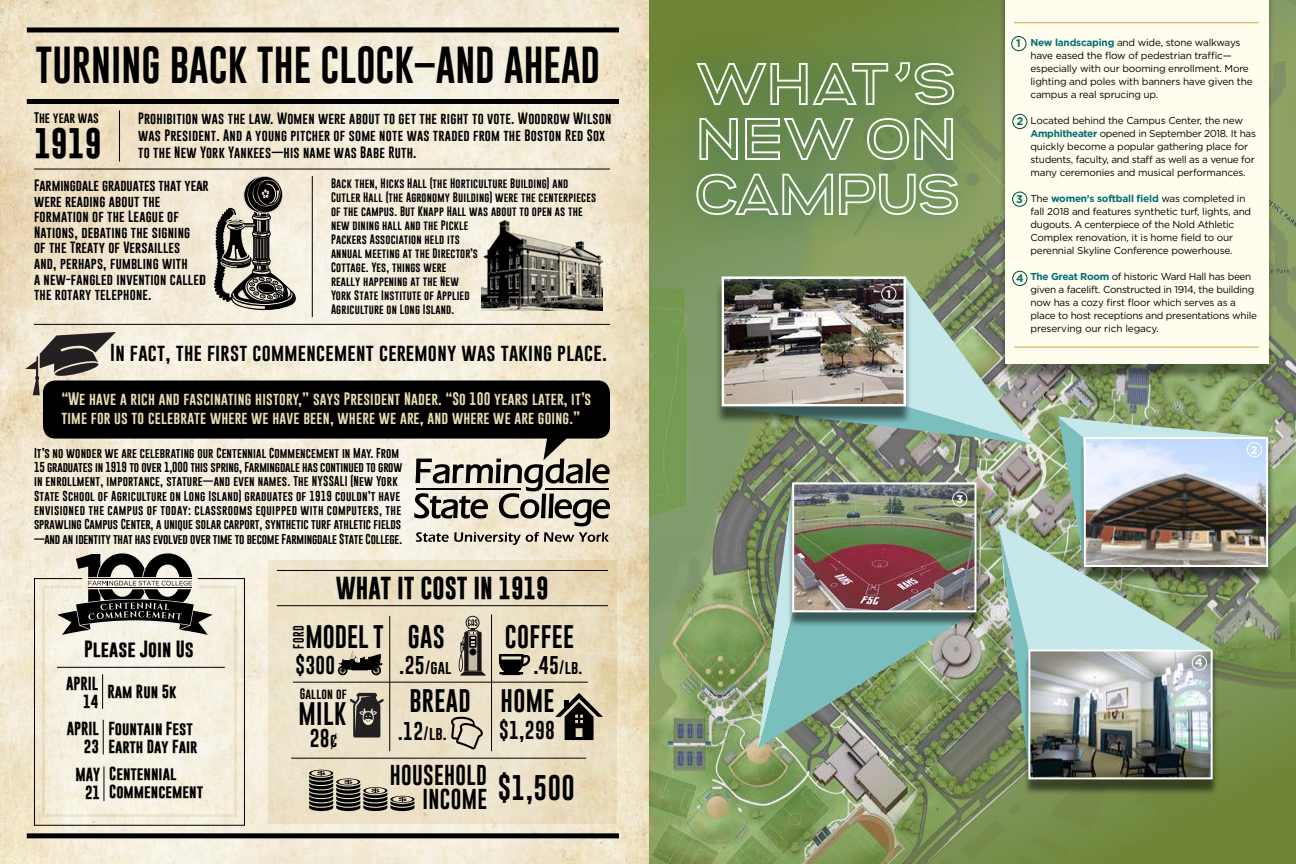
<style>
.page{position:relative;width:1296px;height:864px;background:#fff}
.page>*{position:absolute;margin:0;border:0;box-sizing:border-box;transform-origin:0 0}
.t1{font:60px/55px "Altero";letter-spacing:-.04em;color:#fff}
.t2{font:59px "Altero";letter-spacing:-.06em;color:#fff}
.t3{font:38px "Gobold";color:#000}
.t4{font:700 30.9px "Gobold";color:#000}
.t5{font:23.8px "Gobold";letter-spacing:.015em;color:#000}
.t6{font:700 23px "Gobold";color:#000}
.t7{font:21px/24px "Gobold";letter-spacing:.015em;color:#000}
.t8{font:18.8px "Gobold";letter-spacing:.015em;color:#000}
.t9{font:18px "Gobold";letter-spacing:.015em;color:#000}
.t10{font:700 17px "Gobold";color:#000}
.t11{font:14.2px "Gobold";letter-spacing:.015em;color:#000}
.t12{font:700 13.7px/17.9px "Gobold";color:#000;text-align:right}
.t13{font:13.2px/19.3px "Gobold";letter-spacing:.015em;color:#e7dcb3}
.t14{font:12px/15.6px "Gobold";letter-spacing:.015em;color:#000}
.t15{font:11.2px "Gobold";color:#000}
.t16{font:11px "Gobold";letter-spacing:.015em;color:#000}
.t17{font:700 11px "Gotham";color:#fff}
.t18{font:700 11px "Gotham";color:#007072}
.t19{font:10.5px/14.3px "Gobold";letter-spacing:.01em;color:#000}
.t20{font:10px/13px "Gotham";letter-spacing:-.02em;color:#000}
.t21{font:10px/14px "Gobold";letter-spacing:.015em;color:#000}
.s1{font-size:14.2px}
.s2{font-size:18.8px}
.s3{font-weight:700;color:#007072}
</style>
<div class="page">
<img style="left:0;top:0;width:1296px;height:864px">
<svg style="left:650px;top:0;width:646px;height:374px"></svg>
<div style="left:1000px;top:0;width:274px;height:379px;background:#000;opacity:.38"></div>
<div style="left:1005px;top:0;width:264px;height:364px;background:#fffdee"></div>
<img style="left:641px;top:543px;width:655px;height:321px">
<div style="left:715px;top:282px;width:197px;height:143px;background:#000;opacity:.53"></div>
<div style="left:1079px;top:442px;width:195px;height:141px;background:#000;opacity:.53"></div>
<div style="left:1012px;top:36px;width:14px;height:15px;border:1px solid #00483a;border-radius:50%"></div>
<div style="left:1013px;top:114px;width:14px;height:15px;border:1px solid #00483a;border-radius:50%"></div>
<div style="left:1013px;top:192px;width:14px;height:14px;border:1px solid #00483a;border-radius:50%"></div>
<div style="left:1013px;top:271px;width:14px;height:15px;border:1px solid #00483a;border-radius:50%"></div>
<div style="left:1024px;top:654px;width:195px;height:141px;background:#000;opacity:.53"></div>
<img style="left:722px;top:276px;width:547px;height:503px">
<div style="left:787px;top:487px;width:195px;height:141px;background:#000;opacity:.53"></div>
<img style="left:795px;top:485px;width:178px;height:124px">
<div style="left:792px;top:482px;width:184px;height:130px;border:2px solid #fff"></div>
<div style="left:953px;top:492px;width:14px;height:14px;border:1px solid #fff;border-radius:50%"></div>
<hr style="left:1014px;top:22px;width:245px;height:1px;background:#cea93e">
<hr style="left:1014px;top:347px;width:245px;height:1px;background:#cea93e">
<div style="left:664px;top:29px;width:327px;height:219px;background:#006258;opacity:.75"></div>
<div style="left:867px;top:34px;width:72px;height:76px;background:#6c894b"></div>
<svg style="left:895px;top:62px;width:15px;height:21px"></svg>
<div style="left:27px;top:27px;width:592px;height:5px;background:#000"></div>
<div style="left:27px;top:99px;width:592px;height:5px;background:#000"></div>
<hr style="left:119px;top:110px;width:1px;height:52px;background:#000">
<hr style="left:34px;top:169px;width:576px;height:1px;background:#000">
<hr style="left:312px;top:176px;width:1px;height:141px;background:#000">
<hr style="left:34px;top:324px;width:576px;height:1px;background:#000">
<svg style="left:43px;top:380px;width:567px;height:80px;fill:#000"></svg>
<svg style="left:33px;top:578px;width:212px;height:248px"></svg>
<svg style="left:269px;top:560px;width:348px;height:264px;fill:#ece1c6"></svg>
<div style="left:27px;top:833px;width:592px;height:5px;background:#000"></div>
<svg style="left:414px;top:459px;width:196px;height:67px"></svg>
<hr style="left:416px;top:488px;width:105px;height:2px;background:#000">
<hr style="left:546px;top:488px;width:63px;height:2px;background:#000">
<svg style="left:416px;top:532px;width:193px;height:13px"></svg>
<svg style="left:214px;top:176px;width:82px;height:134px"></svg>
<hr style="left:277px;top:570px;width:331px;height:1px;background:#000">
<hr style="left:293px;top:682px;width:295px;height:1px;background:#000">
<hr style="left:389px;top:616px;width:1px;height:135px;background:#000">
<hr style="left:491px;top:614px;width:1px;height:137px;background:#000">
<hr style="left:291px;top:758px;width:295px;height:1px;background:#000">
<hr style="left:277px;top:605px;width:331px;height:1px;background:#000">
<svg style="left:499px;top:654px;width:32px;height:21px"></svg>
<svg style="left:338px;top:651px;width:45px;height:24px"></svg>
<div style="left:466px;top:616px;width:13px;height:14px;border:1px solid #1a171c;border-radius:50%"></div>
<svg style="left:459px;top:619px;width:27px;height:57px"></svg>
<svg style="left:451px;top:717px;width:32px;height:33px"></svg>
<svg style="left:309px;top:770px;width:105px;height:41px"></svg>
<svg style="left:350px;top:693px;width:34px;height:45px"></svg>
<svg style="left:555px;top:693px;width:48px;height:47px"></svg>
<img style="left:482px;top:217px;width:121px;height:94px">
<svg style="left:25px;top:332px;width:91px;height:63px"></svg>
<svg style="left:40px;top:584px;width:199px;height:234px"></svg>
<svg style="left:58px;top:553px;width:155px;height:82px"></svg>
<h3 class="t3" style="left:35px;top:41px;width:566px">TURNING BACK THE CLOCK–AND AHEAD</h3>
<p class="t14" style="left:138px;top:110px;width:475px;line-height:17px">Prohibition was the law. Women were about to get the right to vote. Woodrow Wilson was President. And a young pitcher of some note was traded from the Boston Red Sox to the New York Yankees—his name was Babe Ruth.</p>
<p class="t14" style="left:34px;top:177px;width:176px">Farmingdale graduates that year were reading about the formation of the League of<br>Nations, debating the signing<br>of the Treaty of Versailles<br>and, perhaps, fumbling with<br>a new-fangled invention called the rotary telephone.</p>
<p class="t21" style="left:331px;top:176px;width:267px">Back then, Hicks Hall (the Horticulture Building) and Cutler Hall (the Agronomy Building) were the centerpieces of the campus. But Knapp Hall was about to open as the new dining hall and the Pickle<br>Packers Association held its<br>annual meeting at the Director’s<br>Cottage. Yes, things were<br>really happening at the New<br>York State Institute of Applied<br>Agriculture on Long Island.</p>
<h3 class="t9" style="left:110px;top:341px;width:498px">In fact, the first commencement ceremony was taking place.</h3>
<h3 class="t13" style="left:61px;top:389px;width:531px">“We have a rich and fascinating history,” says President Nader. “So 100 years later, it’s time for us to celebrate where we have been, where we are, and where we are going.”</h3>
<p class="t15" style="left:34px;top:111px;width:66px">The year was</p>
<h3 class="t4" style="left:34px;top:123px;width:69px">1919</h3>
<p class="t19" style="left:34px;top:445px;width:370px">It’s no wonder we are celebrating our Centennial Commencement in May. From 15 graduates in 1919 to over 1,000 this spring, Farmingdale has continued to grow in enrollment, importance, stature—and even names. The NYSSALI (New York State School of Agriculture on Long Island) graduates of 1919 couldn’t have envisioned the campus of today: classrooms equipped with computers, the sprawling Campus Center, a unique solar carport, synthetic turf athletic fields —and an identity that has evolved over time to become Farmingdale State College.</p>
<h3 class="t10" style="left:84px;top:638px;width:111px">Please Join Us</h3>
<h3 class="t12" style="left:66px;top:675px;width:34px">APRIL<br>14</h3>
<h3 class="t12" style="left:67px;top:720px;width:34px">APRIL<br>23</h3>
<h3 class="t12" style="left:75px;top:765px;width:27px">MAY<br>21</h3>
<h3 class="t12" style="left:107px;top:683px;width:71px">Ram Run 5k</h3>
<h3 class="t12" style="left:108px;top:720px;width:91px;text-align:left">Fountain Fest<br>Earth Day Fair</h3>
<h3 class="t12" style="left:109px;top:765px;width:95px;text-align:left">Centennial<br>Commencement</h3>
<h3 class="t6" style="left:336px;top:573px;width:214px">WHAT IT COST IN 1919</h3>
<p class="t16" style="left:291px;top:649px;width:25px;rotate:-90deg">FORD</p>
<h3 class="t5" style="left:305px;top:622px;width:80px">MODEL T</h3>
<h3 class="t8" style="left:295px;top:653px;width:41px">$300</h3>
<p class="t16" style="left:300px;top:686px;width:49px">Gallon of</p>
<h3 class="t8" style="left:310px;top:726px;width:29px">28<span class="s1">¢</span></h3>
<h3 class="t5" style="left:299px;top:699px;width:49px">MILK</h3>
<h3 class="t5" style="left:408px;top:621px;width:39px">GAS</h3>
<h3 class="t11" style="left:399px;top:658px;width:54px"><span class="s2">.25</span>/gal</h3>
<h3 class="t5" style="left:409px;top:685px;width:63px">BREAD</h3>
<h3 class="t11" style="left:398px;top:724px;width:51px"><span class="s2">.12</span>/lb.</h3>
<h3 class="t5" style="left:505px;top:621px;width:71px">COFFEE</h3>
<h3 class="t11" style="left:533px;top:658px;width:51px"><span class="s2">.45</span>/lb.</h3>
<h3 class="t5" style="left:501px;top:685px;width:56px">HOME</h3>
<h3 class="t8" style="left:499px;top:718px;width:58px">$1,298</h3>
<h3 class="t7" style="left:423px;top:763px;width:154px;text-indent:-33px">HOUSEHOLD<br>INCOME <sup>$1,500</sup></h3>
<h1 class="t1" style="left:693px;top:54px;width:266px">WHAT S<br>NEWON</h1>
<h2 class="t2" style="left:693px;top:152px;width:270px">CAMPUS</h2>
<p class="t17" style="left:886px;top:286px;width:6px">1</p>
<p class="t17" style="left:956px;top:492px;width:8px">3</p>
<p class="t20" style="left:1031px;top:36px;width:224px"><span class="s3">New landscaping</span> and wide, stone walkways have eased the flow of pedestrian traffic— especially with our booming enrollment. More lighting and poles with banners have given the campus a real sprucing up.</p>
<p class="t20" style="left:1031px;top:114px;width:227px">Located behind the Campus Center, the new <span class="s3">Amphitheater</span> opened in September 2018. It has quickly become a popular gathering place for students, faculty, and staff as well as a venue for many ceremonies and musical performances.</p>
<p class="t20" style="left:1031px;top:192px;width:222px">The <span class="s3">women’s softball field</span> was completed in fall 2018 and features synthetic turf, lights, and dugouts. A centerpiece of the Nold Athletic Complex renovation, it is home field to our perennial Skyline Conference powerhouse.</p>
<p class="t20" style="left:1031px;top:270px;width:228px"><span class="s3">The Great Room</span> of historic Ward Hall has been given a facelift. Constructed in 1914, the building now has a cozy first floor which serves as a place to host receptions and presentations while preserving our rich legacy.</p>
<p class="t18" style="left:1016px;top:36px;width:6px">1</p>
<p class="t18" style="left:1016px;top:114px;width:8px">2</p>
<p class="t18" style="left:1016px;top:192px;width:8px">3</p>
<p class="t18" style="left:1016px;top:271px;width:9px">4</p>
<p class="t17" style="left:1251px;top:442px;width:8px">2</p>
<p class="t17" style="left:1195px;top:655px;width:9px">4</p>
</div>
